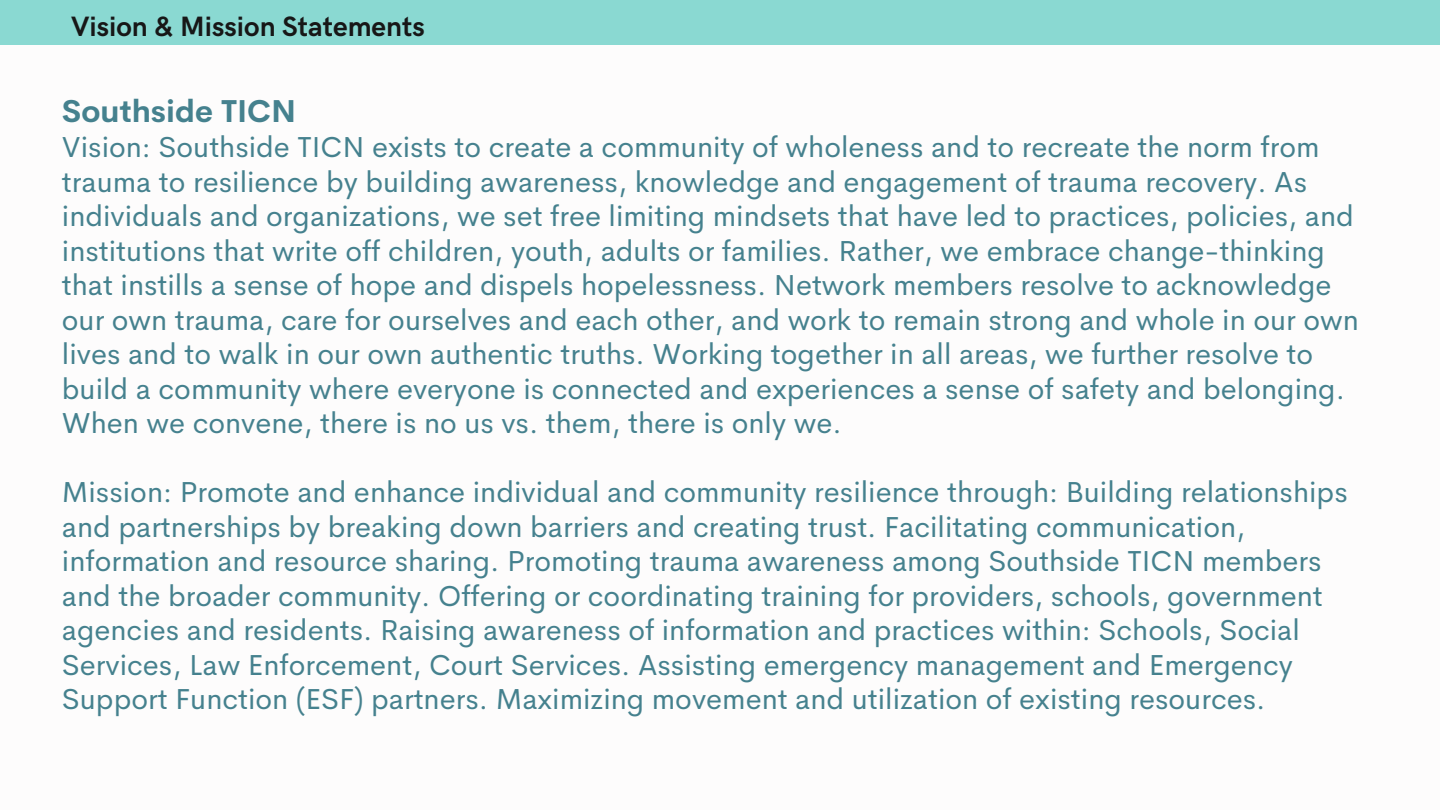
<style>
.page{position:relative;width:1440px;height:810px;background:#fff}
.page>*{position:absolute;margin:0;border:0;box-sizing:border-box;transform-origin:0 0}
.t1{font:700 31px "Cerebri Sans";color:#45818e}
.t2{font:29px/34.5px "Cerebri Sans";color:#45818e}
.t3{font:700 28.1px "HK Grotesk";color:#171717}
</style>
<div class="page">
<div style="left:0;top:0;width:1440px;height:45px;background:#8ad9d2"></div>
<p class="t3" style="left:71px;top:10px;width:355px">Vision &amp; Mission Statements</p>
<p class="t1" style="left:62px;top:91px;width:236px">Southside TICN</p>
<p class="t2" style="left:62px;top:130px;width:1298px">Vision: Southside TICN exists to create a community of wholeness and to recreate the norm from trauma to resilience by building awareness, knowledge and engagement of trauma recovery. As individuals and organizations, we set free limiting mindsets that have led to practices, policies, and institutions that write off children, youth, adults or families. Rather, we embrace change-thinking that instills a sense of hope and dispels hopelessness. Network members resolve to acknowledge our own trauma, care for ourselves and each other, and work to remain strong and whole in our own lives and to walk in our own authentic truths. Working together in all areas, we further resolve to build a community where everyone is connected and experiences a sense of safety and belonging.<br>When we convene, there is no us vs. them, there is only we.</p>
<p class="t2" style="left:62px;top:475px;width:1287px">Mission: Promote and enhance individual and community resilience through: Building relationships and partnerships by breaking down barriers and creating trust. Facilitating communication, information and resource sharing. Promoting trauma awareness among Southside TICN members and the broader community. Offering or coordinating training for providers, schools, government agencies and residents. Raising awareness of information and practices within: Schools, Social Services, Law Enforcement, Court Services. Assisting emergency management and Emergency Support Function (ESF) partners. Maximizing movement and utilization of existing resources.</p>
</div>
